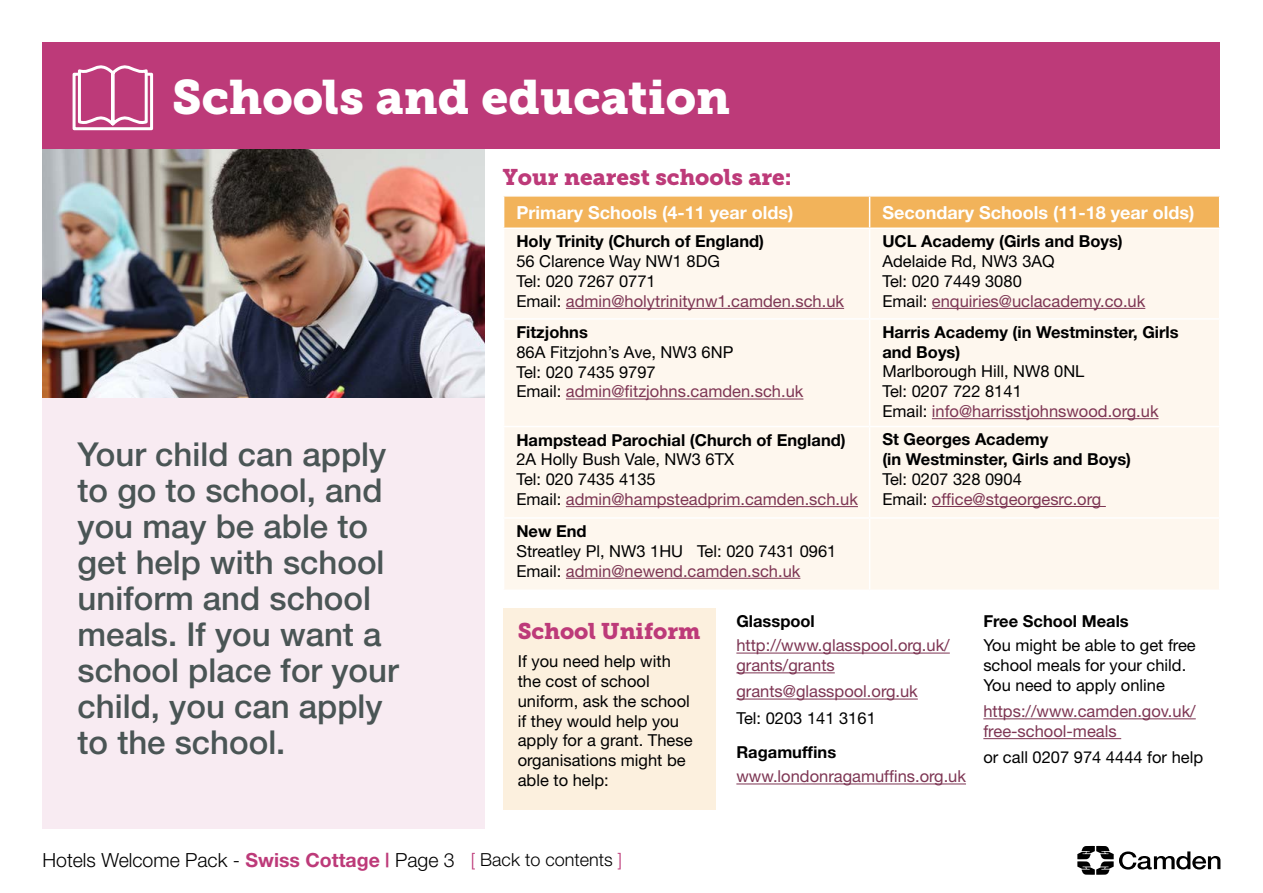
<style>
.page{position:relative;width:1263px;height:893px;background:#fff}
.page>*{position:absolute;margin:0;border:0;box-sizing:border-box;transform-origin:0 0}
.t1{font:48px "Museo Slab 900";color:#fff}
.t2{font:500 33px/36px "Helvetica Neue";color:#4a5555}
.t3{font:22.5px "Museo Slab 900";color:#bd3a79}
.t4{font:300 19.5px "Helvetica Neue";color:#000}
.t5{font:700 18px "Helvetica Neue";color:#fff}
.t6{font:16.5px/19.8px "Helvetica Neue";color:#000}
.t7{font:700 16.5px/19.8px "Helvetica Neue";color:#000}
.t8{font:16.5px/19.8px "Helvetica Neue";color:#7d3553}
.s1{color:#7d3553}
.s2{color:#000}
.s3{font-weight:700;color:#bd3a79}
.s4{font-size:18px;color:#bd3a79}
.s5{font-size:18px}
</style>
<div class="page">
<div style="left:43px;top:89px;width:442px;height:804px;background:#f8ebf2"></div>
<div style="left:503px;top:608px;width:212px;height:202px;background:#fcf0de"></div>
<img style="left:43px;top:149px;width:442px;height:249px">
<div style="left:43px;top:43px;width:1177px;height:106px;background:#bd3a79"></div>
<div style="left:504px;top:197px;width:715px;height:31px;background:#f2b35a"></div>
<div style="left:504px;top:229px;width:715px;height:360px;background:#fef7ee"></div>
<hr style="left:869px;top:197px;width:1px;height:31px;background:#fff">
<hr style="left:869px;top:229px;width:1px;height:89px;background:#fff">
<hr style="left:503px;top:318px;width:367px;height:2px;background:#fff">
<hr style="left:870px;top:318px;width:350px;height:2px;background:#fff">
<hr style="left:869px;top:320px;width:1px;height:106px;background:#fff">
<hr style="left:503px;top:426px;width:367px;height:1px;background:#fff">
<hr style="left:870px;top:426px;width:350px;height:1px;background:#fff">
<hr style="left:869px;top:427px;width:1px;height:90px;background:#fff">
<hr style="left:503px;top:517px;width:367px;height:2px;background:#fff">
<hr style="left:870px;top:517px;width:350px;height:2px;background:#fff">
<hr style="left:869px;top:519px;width:1px;height:71px;background:#fff">
<hr style="left:566px;top:308px;width:278px;height:1px;background:#7d3553">
<hr style="left:932px;top:308px;width:213px;height:1px;background:#7d3553">
<hr style="left:566px;top:399px;width:237px;height:1px;background:#7d3553">
<hr style="left:932px;top:418px;width:226px;height:1px;background:#7d3553">
<hr style="left:566px;top:506px;width:292px;height:1px;background:#7d3553">
<hr style="left:932px;top:506px;width:174px;height:1px;background:#7d3553">
<hr style="left:566px;top:578px;width:234px;height:1px;background:#7d3553">
<hr style="left:736px;top:653px;width:214px;height:1px;background:#7d3553">
<hr style="left:736px;top:672px;width:99px;height:1px;background:#7d3553">
<hr style="left:736px;top:699px;width:182px;height:1px;background:#7d3553">
<hr style="left:736px;top:784px;width:230px;height:1px;background:#7d3553">
<hr style="left:983px;top:718px;width:213px;height:1px;background:#7d3553">
<hr style="left:983px;top:738px;width:138px;height:1px;background:#7d3553">
<svg style="left:72px;top:65px;width:82px;height:66px"></svg>
<div style="left:0;top:829px;width:1263px;height:64px;background:#fff"></div>
<svg style="left:1077px;top:846px;width:143px;height:29px"></svg>
<h1 class="t1" style="left:172px;top:69px;width:559px">Schools and education</h1>
<h3 class="t3" style="left:503px;top:164px;width:290px">Your nearest schools are:</h3>
<p class="t5" style="left:516px;top:202px;width:278px">Primary Schools (4-11 year olds)</p>
<p class="t5" style="left:882px;top:202px;width:314px">Secondary Schools (11-18 year olds)</p>
<p class="t7" style="left:516px;top:231px;width:249px">Holy Trinity (Church of England)</p>
<p class="t6" style="left:516px;top:251px;width:329px">56 Clarence Way NW1 8DG<br>Tel: 020 7267 0771<br>Email: <span class="s1">admin@holytrinitynw1.camden.sch.uk</span></p>
<p class="t7" style="left:882px;top:231px;width:242px">UCL Academy (Girls and Boys)</p>
<p class="t6" style="left:882px;top:251px;width:264px">Adelaide Rd, NW3 3AQ<br>Tel: 020 7449 3080<br>Email: <span class="s1">enquiries@uclacademy.co.uk</span></p>
<h2 class="t2" style="left:78px;top:436px;width:323px">Your child can apply to go to school, and you may be able to get help with school uniform and school meals. If you want a school place for your child, you can apply to the school.</h2>
<p class="t7" style="left:516px;top:322px;width:73px">Fitzjohns</p>
<p class="t6" style="left:516px;top:342px;width:289px">86A Fitzjohn’s Ave, NW3 6NP<br>Tel: 020 7435 9797<br>Email: <span class="s1">admin@fitzjohns.camden.sch.uk</span></p>
<p class="t7" style="left:516px;top:429px;width:331px">Hampstead Parochial (Church of England)</p>
<p class="t6" style="left:516px;top:449px;width:343px">2A Holly Bush Vale, NW3 6TX<br>Tel: 020 7435 4135<br>Email: <span class="s1">admin@hampsteadprim.camden.sch.uk</span></p>
<p class="t7" style="left:516px;top:521px;width:72px">New End</p>
<p class="t6" style="left:516px;top:541px;width:322px">Streatley Pl, NW3 1HU Tel: 020 7431 0961<br>Email: <span class="s1">admin@newend.camden.sch.uk</span></p>
<p class="t7" style="left:882px;top:322px;width:298px">Harris Academy (in Westminster, Girls and Boys)</p>
<p class="t6" style="left:882px;top:361px;width:278px">Marlborough Hill, NW8 0NL<br>Tel: 0207 722 8141<br>Email: <span class="s1">info@harrisstjohnswood.org.uk</span></p>
<p class="t7" style="left:882px;top:429px;width:250px">St Georges Academy<br>(in Westminster, Girls and Boys)</p>
<p class="t8" style="left:882px;top:469px;width:220px"><span class="s2">Tel: 0207 328 0904<br>Email:</span> office@stgeorgesrc.org</p>
<h3 class="t3" style="left:518px;top:618px;width:184px">School Uniform</h3>
<p class="t6" style="left:518px;top:651px;width:176px">If you need help with the cost of school uniform, ask the school if they would help you apply for a grant. These organisations might be able to help:</p>
<p class="t7" style="left:736px;top:611px;width:80px">Glasspool</p>
<p class="t8" style="left:736px;top:635px;width:215px">http://www.glasspool.org.uk/ grants/grants</p>
<p class="t8" style="left:736px;top:681px;width:183px">grants@glasspool.org.uk</p>
<p class="t6" style="left:736px;top:708px;width:141px">Tel: 0203 141 3161</p>
<p class="t7" style="left:736px;top:742px;width:101px">Ragamuffins</p>
<p class="t8" style="left:736px;top:766px;width:231px">www.londonragamuffins.org.uk</p>
<p class="t7" style="left:983px;top:611px;width:147px">Free School Meals</p>
<p class="t6" style="left:983px;top:635px;width:214px">You might be able to get free school meals for your child.<br>You need to apply online</p>
<p class="t8" style="left:983px;top:701px;width:214px">https://www.camden.gov.uk/ free-school-meals</p>
<p class="t6" style="left:983px;top:747px;width:221px">or call 0207 974 4444 for help</p>
<p class="t4" style="left:43px;top:848px;width:581px">Hotels Welcome Pack - <span class="s3">Swiss Cottage |</span> Page 3 <span class="s4">[</span> <span class="s5">Back to contents</span> <span class="s4">]</span></p>
</div>
